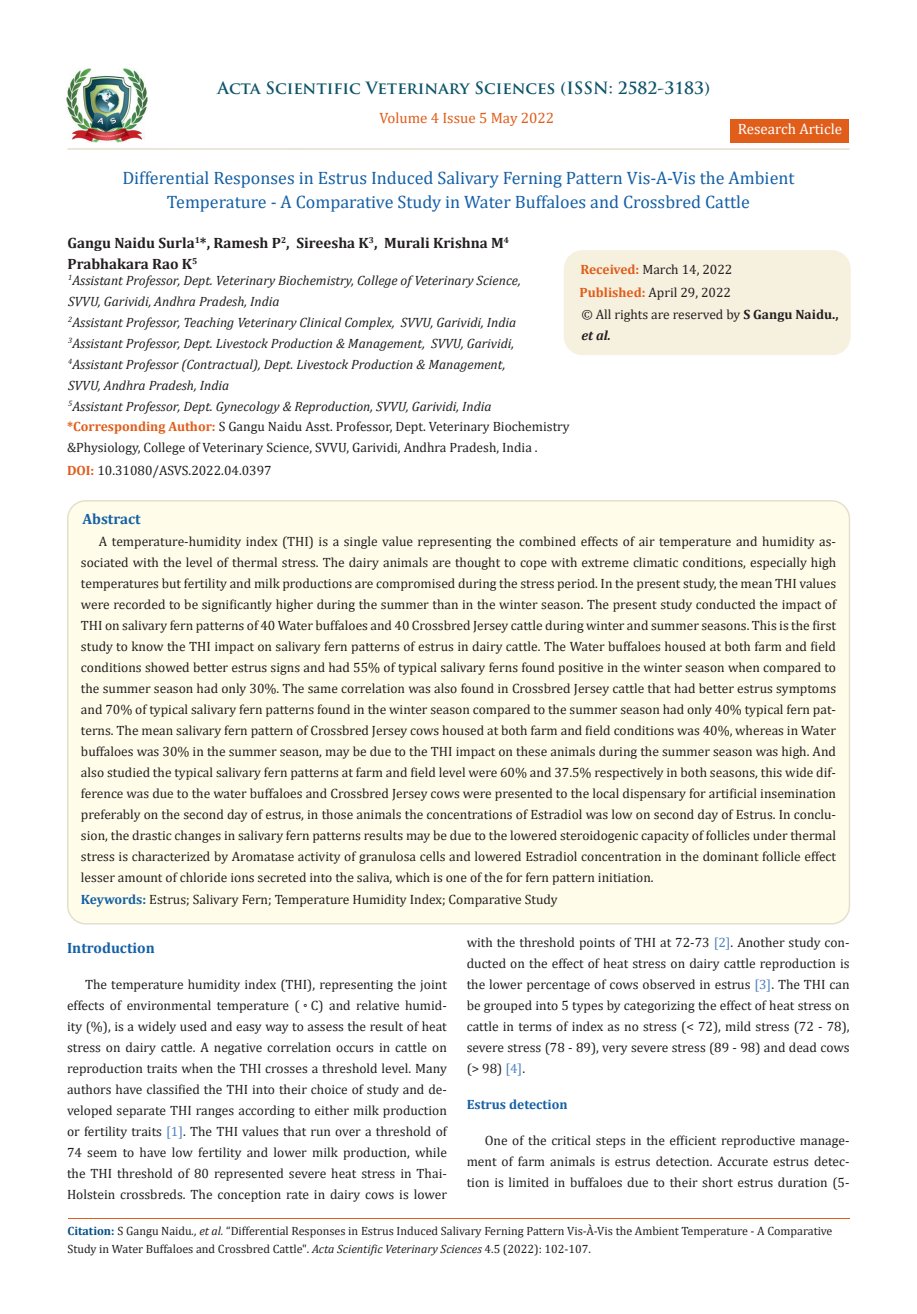
<style>
.page{position:relative;width:917px;height:1314px;background:#fff}
.page>*{position:absolute;margin:0;border:0;box-sizing:border-box;transform-origin:0 0}
.t1{font:18px "Cambria";color:#1560a6}
.t2{font:700 16.5px "Trajan Pro";color:#0e546a}
.t3{font:700 15px/21px "Cambria";color:#231f20}
.t4{font:15px "Cambria";color:#e05d1a}
.t5{font:700 15px "Cambria";color:#1560a6}
.t6{font:15px "Cambria";color:#fff}
.t7{font:13.5px/21px "Cambria";color:#231f20;text-align:justify}
.t8{font:italic 13.5px/21px "Cambria";color:#231f20}
.t9{font:700 13.5px "Cambria";color:#1560a6}
.t10{font:12px/18px "Cambria";color:#231f20}
.s1{font-weight:700;color:#e05d1a}
.s2{font-weight:700}
.s3{font-weight:700;font-style:italic}
.s4{font-weight:700;color:#1560a6}
.s5{color:#4f81bd}
.s6{font-weight:700;color:#035089}
.s7{font-style:italic}
</style>
<div class="page">
<img style="left:67px;top:68px;width:80px;height:74px">
<div style="left:730px;top:119px;width:119px;height:23px;background:#e05d1a"></div>
<div style="left:564px;top:251px;width:285px;height:103px;background:#f6f0df;border-radius:18px"></div>
<div style="left:563px;top:250px;width:287px;height:105px;border:2px solid #f6f0df;border-radius:18px"></div>
<div style="left:68px;top:501px;width:781px;height:423px;background:#fffde9;border-radius:18px"></div>
<div style="left:67px;top:500px;width:783px;height:425px;border:2px solid #e5dfce;border-radius:18px"></div>
<hr style="left:68px;top:1219px;width:781px;height:1px;background:#e05d1a">
<hr style="left:67px;top:148px;width:782px;height:2px;background:#e5dfce">
<p class="t2" style="left:217px;top:77px;width:494px">Acta Scientific Veterinary Sciences (ISSN: 2582-3183)</p>
<p class="t4" style="left:379px;top:109px;width:176px">Volume 4 Issue 5 May 2022</p>
<p class="t6" style="left:737px;top:120px;width:106px">Research Article</p>
<p class="t1" style="left:122px;top:167px;width:673px">Differential Responses in Estrus Induced Salivary Ferning Pattern Vis-A-Vis the Ambient</p>
<p class="t1" style="left:167px;top:191px;width:584px">Temperature - A Comparative Study in Water Buffaloes and Crossbred Cattle</p>
<p class="t3" style="left:67px;top:232px;width:443px">Gangu Naidu Surla<sup>1</sup>*, Ramesh P<sup>2</sup>, Sireesha K<sup>3</sup>, Murali Krishna M<sup>4<br></sup>Prabhakara Rao K<sup>5</sup></p>
<p class="t8" style="left:68px;top:269px;width:454px"><sup>1</sup>Assistant Professor, Dept. Veterinary Biochemistry, College of Veterinary Science,<br>SVVU, Garividi, Andhra Pradesh, India</p>
<p class="t8" style="left:68px;top:311px;width:449px"><sup>2</sup>Assistant Professor, Teaching Veterinary Clinical Complex, SVVU, Garividi, India</p>
<p class="t8" style="left:68px;top:332px;width:447px"><sup>3</sup>Assistant Professor, Dept. Livestock Production &amp; Management, SVVU, Garividi,</p>
<p class="t8" style="left:68px;top:353px;width:439px"><sup>4</sup>Assistant Professor (Contractual), Dept. Livestock Production &amp; Management,<br>SVVU, Andhra Pradesh, India</p>
<p class="t8" style="left:68px;top:395px;width:425px"><sup>5</sup>Assistant Professor, Dept. Gynecology &amp; Reproduction, SVVU, Garividi, India</p>
<p class="t7" style="left:67px;top:416px;width:504px"><span class="s1">*Corresponding Author:</span> S Gangu Naidu Asst. Professor, Dept. Veterinary Biochemistry &amp;Physiology, College of Veterinary Science, SVVU, Garividi, Andhra Pradesh, India .</p>
<p class="t7" style="left:580px;top:259px;width:153px"><span class="s1">Received:</span> March 14, 2022</p>
<p class="t7" style="left:579px;top:282px;width:153px"><span class="s1">Published:</span> April 29, 2022</p>
<p class="t7" style="left:581px;top:304px;width:258px">© All rights are reserved by <span class="s2">S Gangu Naidu., </span><span class="s3">et al.</span></p>
<p class="t7" style="left:67px;top:460px;width:206px"><span class="s1">DOI:</span> 10.31080/ASVS.2022.04.0397</p>
<p class="t5" style="left:82px;top:509px;width:60px">Abstract</p>
<p class="t7" style="left:81px;top:531px;width:756px;text-indent:18px">A temperature-humidity index (THI) is a single value representing the combined effects of air temperature and humidity as&shy;sociated with the level of thermal stress. The dairy animals are thought to cope with extreme climatic conditions, especially high temperatures but fertility and milk productions are compromised during the stress period. In the present study, the mean THI values were recorded to be significantly higher during the summer than in the winter season. The present study conducted the impact of THI on salivary fern patterns of 40 Water buffaloes and 40 Crossbred Jersey cattle during winter and summer seasons. This is the first study to know the THI impact on salivary fern patterns of estrus in dairy cattle. The Water buffaloes housed at both farm and field conditions showed better estrus signs and had 55% of typical salivary ferns found positive in the winter season when compared to the summer season had only 30%. The same correlation was also found in Crossbred Jersey cattle that had better estrus symptoms and 70% of typical salivary fern patterns found in the winter season compared to the summer season had only 40% typical fern pat&shy;terns. The mean salivary fern pattern of Crossbred Jersey cows housed at both farm and field conditions was 40%, whereas in Water buffaloes was 30% in the summer season, may be due to the THI impact on these animals during the summer season was high. And also studied the typical salivary fern patterns at farm and field level were 60% and 37.5% respectively in both seasons, this wide dif&shy;ference was due to the water buffaloes and Crossbred Jersey cows were presented to the local dispensary for artificial insemination preferably on the second day of estrus, in those animals the concentrations of Estradiol was low on second day of Estrus. In conclu&shy;sion, the drastic changes in salivary fern patterns results may be due to the lowered steroidogenic capacity of follicles under thermal stress is characterized by Aromatase activity of granulosa cells and lowered Estradiol concentration in the dominant follicle effect lesser amount of chloride ions secreted into the saliva, which is one of the for fern pattern initiation.</p>
<p class="t7" style="left:81px;top:889px;width:478px"><span class="s4">Keywords:</span> Estrus; Salivary Fern; Temperature Humidity Index; Comparative Study</p>
<p class="t5" style="left:67px;top:937px;width:89px">Introduction</p>
<p class="t7" style="left:67px;top:974px;width:381px;text-indent:18px">The temperature humidity index (THI), representing the joint effects of environmental temperature (◦C) and relative humid&shy;ity (%), is a widely used and easy way to assess the result of heat stress on dairy cattle. A negative correlation occurs in cattle on reproduction traits when the THI crosses a threshold level. Many authors have classified the THI into their choice of study and de&shy;veloped separate THI ranges according to either milk production or fertility traits <span class="s5">[1]</span>. The THI values that run over a threshold of 74 seem to have low fertility and lower milk production, while the THI threshold of 80 represented severe heat stress in Thai-Holstein crossbreds. The conception rate in dairy cows is lower</p>
<p class="t7" style="left:466px;top:932px;width:384px">with the threshold points of THI at 72-73 <span class="s5">[2]</span>. Another study con&shy;ducted on the effect of heat stress on dairy cattle reproduction is the lower percentage of cows observed in estrus <span class="s5">[3]</span>. The THI can be grouped into 5 types by categorizing the effect of heat stress on cattle in terms of index as no stress (&lt; 72), mild stress (72 - 78), severe stress (78 - 89), very severe stress (89 - 98) and dead cows (&gt; 98) <span class="s5">[4]</span>.</p>
<p class="t9" style="left:466px;top:1095px;width:102px">Estrus detection</p>
<p class="t7" style="left:466px;top:1130px;width:384px;text-indent:18px">One of the critical steps in the efficient reproductive manage&shy;ment of farm animals is estrus detection. Accurate estrus detec&shy;tion is limited in buffaloes due to their short estrus duration (5-</p>
<p class="t10" style="left:68px;top:1222px;width:766px"><span class="s6">Citation:</span> S Gangu Naidu<span class="s7">., et al.</span> “Differential Responses in Estrus Induced Salivary Ferning Pattern Vis-À-Vis the Ambient Temperature - A Comparative<br>Study in Water Buffaloes and Crossbred Cattle". <span class="s7">Acta Scientific Veterinary Sciences</span> 4.5 (2022): 102-107.</p>
</div>
